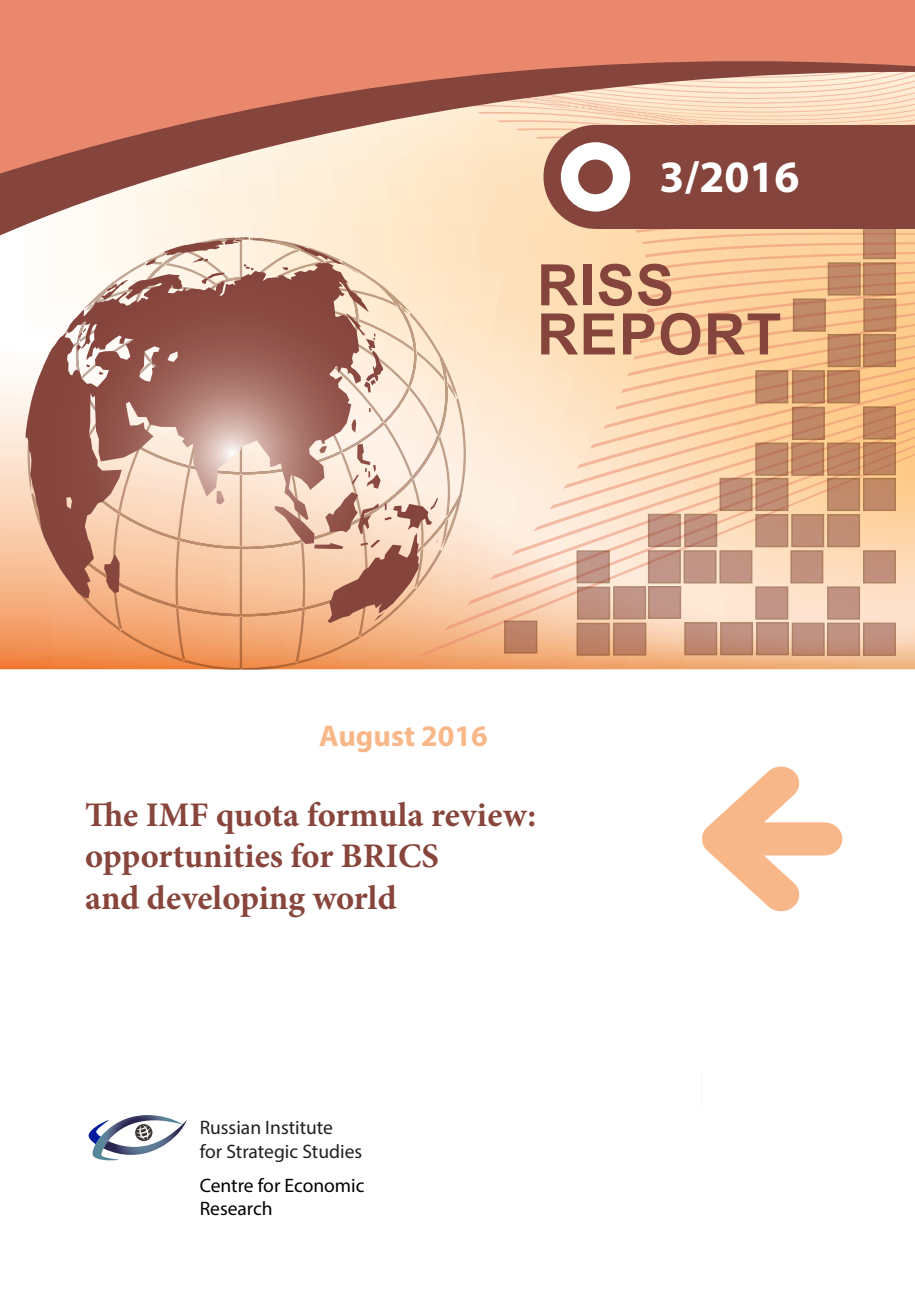
<style>
.page{position:relative;width:915px;height:1289px;background:#fff}
.page>*{position:absolute;margin:0;border:0;box-sizing:border-box;transform-origin:0 0}
.t1{font:700 57.15px "Arial";letter-spacing:.02em;color:#85443c}
.t2{font:700 45px "Myriad Pro";color:#fff}
.t3{font:700 34.5px/41.4px "Minion Pro";color:#87453c}
.t4{font:700 30px "Myriad Pro";color:#f8b789}
.t5{font:19.5px "Myriad Pro";color:#231f20}
.t6{font:19.5px "Myriad Pro";color:#000}
</style>
<div class="page">
<svg style="left:0;top:239px;width:914px;height:418px;background:#fcdcbb"></svg>
<div style="left:0;top:0;width:914px;height:48px;background:#e9886d"></div>
<svg style="left:0;top:48px;width:914px;height:191px;background:#dda892"></svg>
<svg style="left:504px;top:477px;width:143px;height:179px;background:#eac6b0"></svg>
<svg style="left:647px;top:229px;width:249px;height:427px;background:#e3b590"></svg>
<svg style="left:794px;top:373px;width:27px;height:27px"></svg>
<svg style="left:794px;top:410px;width:27px;height:27px"></svg>
<svg style="left:794px;top:625px;width:27px;height:28px"></svg>
<svg style="left:687px;top:517px;width:27px;height:27px"></svg>
<div style="left:595px;top:125px;width:319px;height:104px;background:#85443c"></div>
<div style="left:543px;top:125px;width:104px;height:104px;background:#85443c;border-radius:50%"></div>
<div style="left:560px;top:142px;width:70px;height:69px;background:#fff;border-radius:50%"></div>
<div style="left:578px;top:159px;width:34px;height:35px;background:#85443c;border-radius:50%"></div>
<svg style="left:28px;top:238px;width:437px;height:431px;background:#d4a68f"></svg>
<svg style="left:146px;top:238px;width:212px;height:35px;background:#e6d0be"></svg>
<svg style="left:702px;top:766px;width:140px;height:145px"></svg>
<svg style="left:88px;top:1115px;width:99px;height:46px"></svg>
<p class="t2" style="left:659px;top:148px;width:141px">3/2016</p>
<p class="t1" style="left:537px;top:247px;width:138px">RISS</p>
<p class="t1" style="left:537px;top:296px;width:246px">REPORT</p>
<p class="t4" style="left:319px;top:716px;width:170px">August 2016</p>
<p class="t3" style="left:85px;top:793px;width:452px">The IMF quota formula review: opportunities for BRICS<br>and developing world</p>
<p class="t5" style="left:199px;top:1115px;width:135px">Russian Institute</p>
<p class="t5" style="left:199px;top:1138px;width:164px">for Strategic Studies</p>
<p class="t6" style="left:199px;top:1172px;width:166px">Centre for Economic</p>
<p class="t6" style="left:199px;top:1196px;width:74px">Research</p>
</div>
